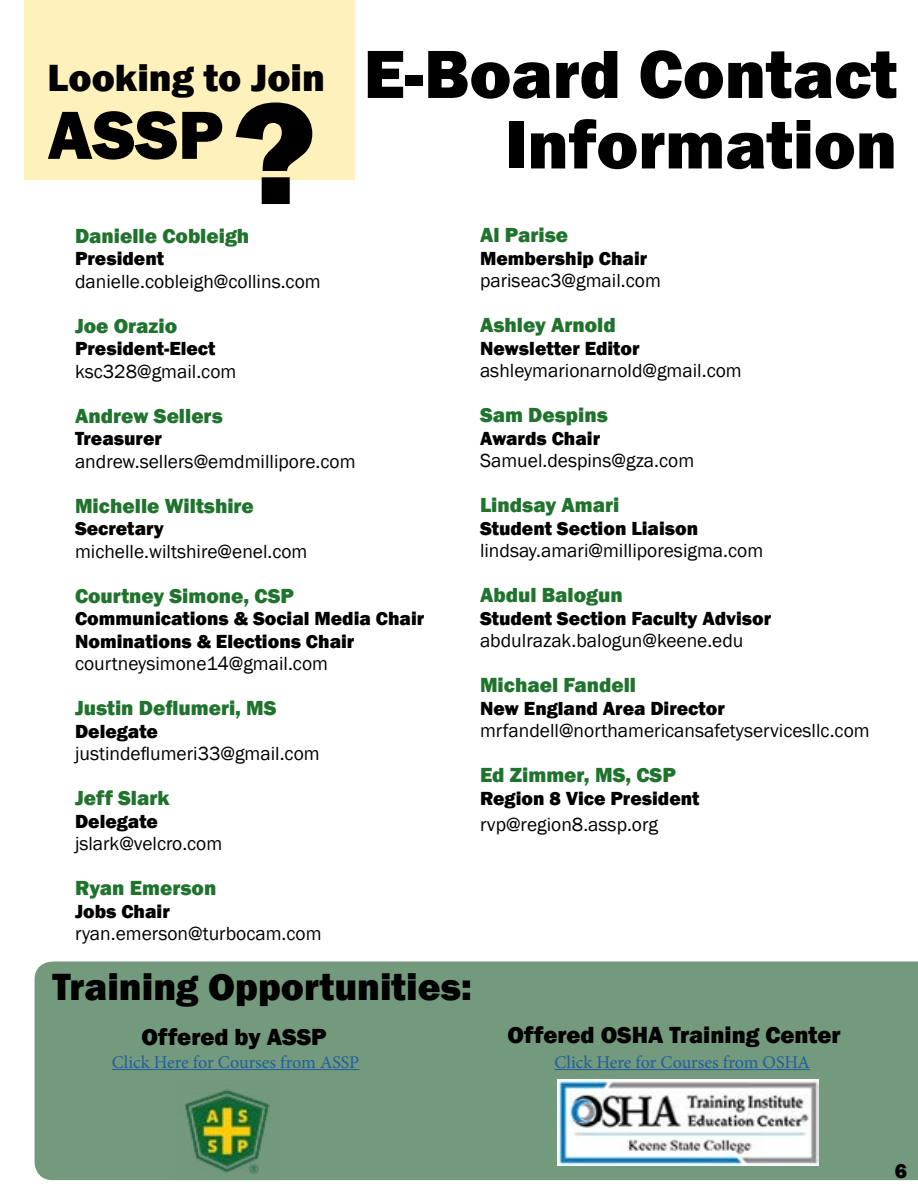
<style>
.page{position:relative;width:918px;height:1188px;background:#fff}
.page>*{position:absolute;margin:0;border:0;box-sizing:border-box;transform-origin:0 0}
.t1{font:800 70.5px/70.5px "Franklin Gothic";color:#000;text-align:right}
.t2{font:800 39px "Franklin Gothic";color:#000}
.t3{font:800 24px "Franklin Gothic";color:#000}
.t4{font:800 21px "Franklin Gothic";color:#1f732d}
.t5{font:800 21px "Franklin Gothic";color:#000}
.t6{font:19.5px "Franklin Gothic";color:#000}
.t7{font:800 19.5px/22.5px "Franklin Gothic";color:#000}
.t8{font:18px "Minion Pro";letter-spacing:-.005em;color:#215e9e}
.s1{font-size:150px}
</style>
<div class="page">
<div style="left:24px;top:0;width:330px;height:180px;background:#fff1bb"></div>
<div style="left:35px;top:962px;width:883px;height:218px;background:#739a7d"></div>
<img style="left:176px;top:1079px;width:103px;height:102px">
<hr style="left:112px;top:1069px;width:247px;height:1px;background:#215e9e">
<img style="left:557px;top:1080px;width:261px;height:85px">
<hr style="left:554px;top:1069px;width:256px;height:1px;background:#215e9e">
<h2 class="t2" style="left:48px;top:52px;width:279px">Looking to Join</h2>
<h1 class="t1" style="left:48px;top:100px;width:270px">ASSP<span class="s1">?</span></h1>
<h1 class="t1" style="left:364px;top:39px;width:535px">E-Board Contact<br>Information</h1>
<p class="t4" style="left:75px;top:222px;width:176px">Danielle Cobleigh</p>
<p class="t7" style="left:75px;top:247px;width:91px">President</p>
<p class="t6" style="left:75px;top:269px;width:247px">danielle.cobleigh@collins.com</p>
<p class="t4" style="left:75px;top:312px;width:104px">Joe Orazio</p>
<p class="t7" style="left:75px;top:337px;width:142px">President-Elect</p>
<p class="t6" style="left:75px;top:359px;width:163px">ksc328@gmail.com</p>
<p class="t4" style="left:75px;top:402px;width:149px">Andrew Sellers</p>
<p class="t7" style="left:75px;top:427px;width:88px">Treasurer</p>
<p class="t6" style="left:75px;top:449px;width:282px">andrew.sellers@emdmillipore.com</p>
<p class="t4" style="left:75px;top:492px;width:180px">Michelle Wiltshire</p>
<p class="t7" style="left:75px;top:517px;width:90px">Secretary</p>
<p class="t6" style="left:75px;top:539px;width:234px">michelle.wiltshire@enel.com</p>
<p class="t4" style="left:75px;top:582px;width:220px">Courtney Simone, CSP</p>
<p class="t7" style="left:75px;top:607px;width:351px">Communications &amp; Social Media Chair<br>Nominations &amp; Elections Chair</p>
<p class="t6" style="left:75px;top:652px;width:255px">courtneysimone14@gmail.com</p>
<p class="t4" style="left:75px;top:695px;width:203px">Justin Deflumeri, MS</p>
<p class="t7" style="left:75px;top:720px;width:85px">Delegate</p>
<p class="t6" style="left:75px;top:742px;width:246px">justindeflumeri33@gmail.com</p>
<p class="t4" style="left:75px;top:785px;width:96px">Jeff Slark</p>
<p class="t7" style="left:75px;top:810px;width:85px">Delegate</p>
<p class="t6" style="left:75px;top:832px;width:149px">jslark@velcro.com</p>
<p class="t4" style="left:75px;top:875px;width:143px">Ryan Emerson</p>
<p class="t7" style="left:75px;top:900px;width:96px">Jobs Chair</p>
<p class="t6" style="left:75px;top:922px;width:248px">ryan.emerson@turbocam.com</p>
<p class="t4" style="left:480px;top:222px;width:90px">Al Parise</p>
<p class="t7" style="left:480px;top:247px;width:169px">Membership Chair</p>
<p class="t6" style="left:480px;top:269px;width:182px">pariseac3@gmail.com</p>
<p class="t4" style="left:480px;top:312px;width:137px">Ashley Arnold</p>
<p class="t7" style="left:480px;top:337px;width:161px">Newsletter Editor</p>
<p class="t6" style="left:480px;top:359px;width:263px">ashleymarionarnold@gmail.com</p>
<p class="t4" style="left:480px;top:402px;width:129px">Sam Despins</p>
<p class="t7" style="left:480px;top:427px;width:122px">Awards Chair</p>
<p class="t6" style="left:480px;top:449px;width:216px">Samuel.despins@gza.com</p>
<p class="t4" style="left:480px;top:492px;width:141px">Lindsay Amari</p>
<p class="t7" style="left:480px;top:517px;width:220px">Student Section Liaison</p>
<p class="t6" style="left:480px;top:539px;width:285px">lindsay.amari@milliporesigma.com</p>
<p class="t4" style="left:480px;top:582px;width:144px">Abdul Balogun</p>
<p class="t7" style="left:480px;top:607px;width:293px">Student Section Faculty Advisor</p>
<p class="t6" style="left:480px;top:629px;width:265px">abdulrazak.balogun@keene.edu</p>
<p class="t4" style="left:480px;top:672px;width:158px">Michael Fandell</p>
<p class="t7" style="left:480px;top:697px;width:246px">New England Area Director</p>
<p class="t6" style="left:480px;top:719px;width:391px">mrfandell@northamericansafetyservicesllc.com</p>
<p class="t4" style="left:480px;top:762px;width:197px">Ed Zimmer, MS, CSP</p>
<p class="t7" style="left:480px;top:787px;width:221px">Region 8 Vice President</p>
<p class="t6" style="left:480px;top:813px;width:180px">rvp@region8.assp.org</p>
<h2 class="t2" style="left:52px;top:961px;width:421px">Training Opportunities:</h2>
<p class="t3" style="left:142px;top:1021px;width:187px">Offered by ASSP</p>
<p class="t8" style="left:112px;top:1050px;width:249px">Click Here for Courses from ASSP</p>
<p class="t3" style="left:508px;top:1020px;width:335px">Offered OSHA Training Center</p>
<p class="t8" style="left:554px;top:1050px;width:257px">Click Here for Courses from OSHA</p>
<p class="t5" style="left:895px;top:1158px;width:14px">6</p>
</div>
